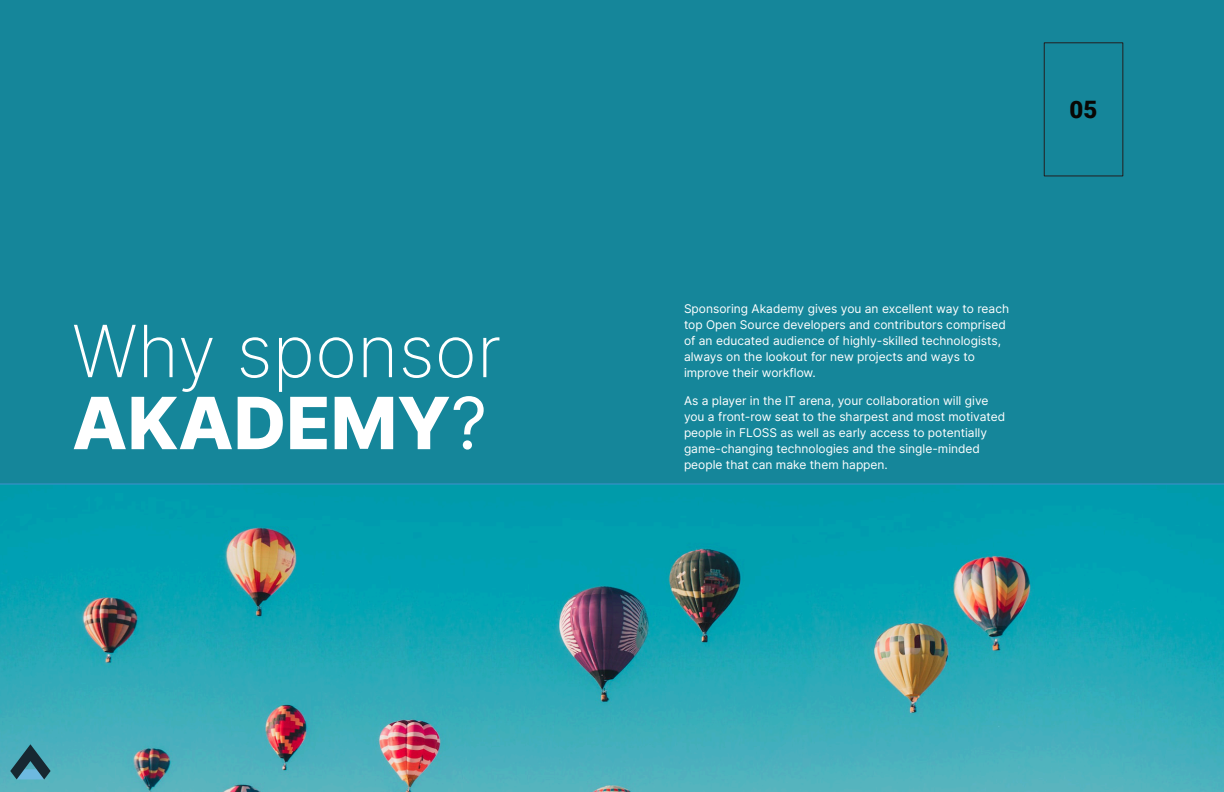
<style>
.page{position:relative;width:1224px;height:792px;background:#fff}
.page>*{position:absolute;margin:0;border:0;box-sizing:border-box;transform-origin:0 0}
.t1{font:200 72px/72px "Inter";color:#fff}
.t2{font:900 24px "Roboto";color:#080704}
.t3{font:12px/16px "Inter";color:#fff}
.s1{font-weight:800}
.s2{font-weight:400}
</style>
<div class="page">
<img style="left:0;top:484px;width:1224px;height:308px">
<div style="left:0;top:0;width:1224px;height:484px;background:#15869a"></div>
<svg style="left:10px;top:744px;width:41px;height:35px"></svg>
<div style="left:1044px;top:42px;width:79px;height:134px;border:1px solid #231f20"></div>
<h1 class="t1" style="left:72px;top:315px;width:431px">Why sponsor<br><span class="s1">AKADEMY</span><span class="s2">?</span></h1>
<h2 class="t2" style="left:1070px;top:100px;width:29px">05</h2>
<p class="t3" style="left:684px;top:301px;width:327px">Sponsoring Akademy gives you an excellent way to reach top Open Source developers and contributors comprised of an educated audience of highly-skilled technologists, always on the lookout for new projects and ways to improve their workflow.</p>
<p class="t3" style="left:684px;top:393px;width:323px">As a player in the IT arena, your collaboration will give you a front-row seat to the sharpest and most motivated people in FLOSS as well as early access to potentially game-changing technologies and the single-minded people that can make them happen.</p>
</div>
